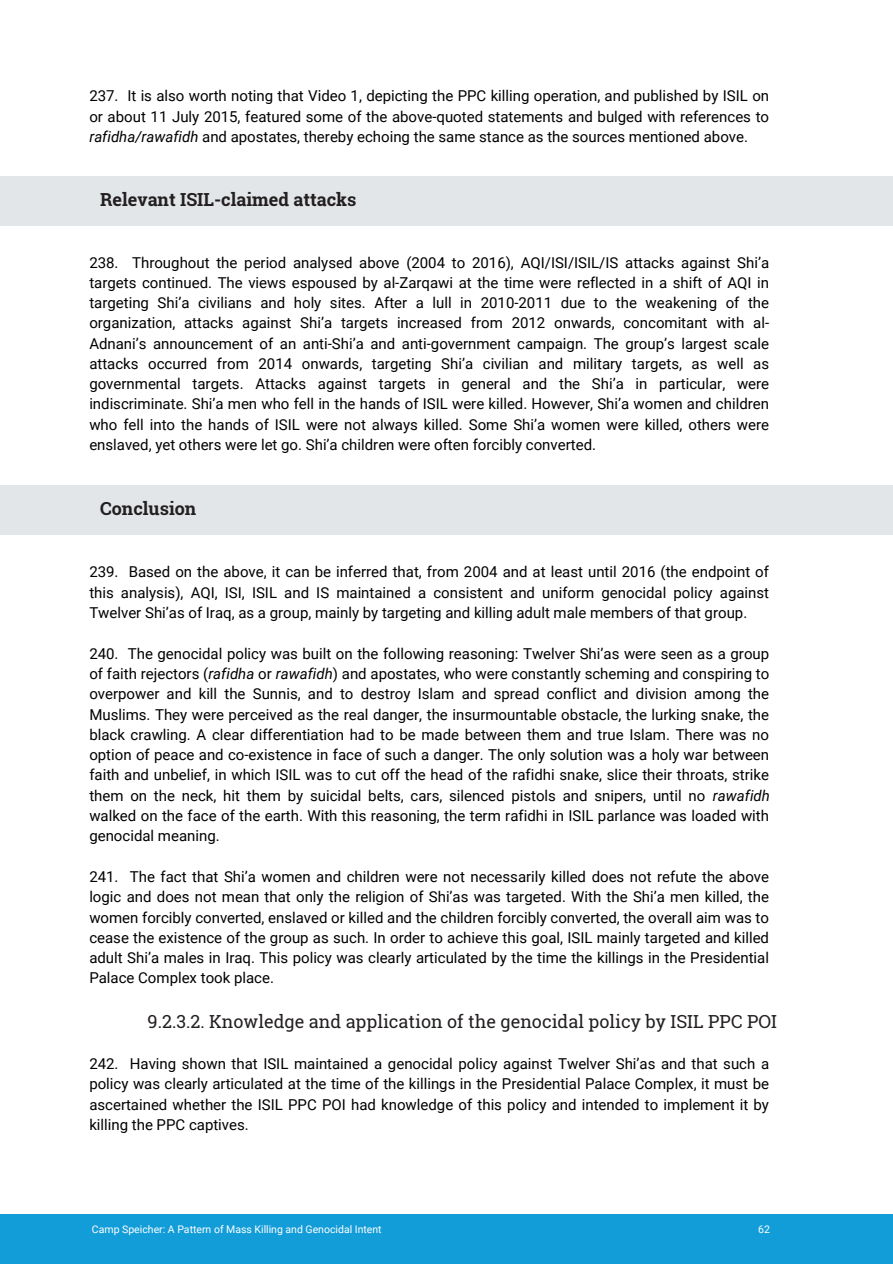
<style>
.page{position:relative;width:893px;height:1264px;background:#fff}
.page>*{position:absolute;margin:0;border:0;box-sizing:border-box;transform-origin:0 0}
.t1{font:18px "Roboto Slab";color:#231f20}
.t2{font:700 18px "Roboto Slab";color:#231f20}
.t3{font:15px/20.2px "Roboto";color:#000;text-align:justify}
.t4{font:10.5px "Roboto";color:#fff}
.s1{font-style:italic}
</style>
<div class="page">
<div style="left:0;top:1214px;width:892px;height:49px;background:#139dd8"></div>
<div style="left:0;top:177px;width:892px;height:49px;background:#e3e6e8"></div>
<div style="left:0;top:485px;width:892px;height:50px;background:#e3e6e8"></div>
<h3 class="t3" style="left:89px;top:86px;width:681px">237. It is also worth noting that Video 1, depicting the PPC killing operation, and published by ISIL on or about 11 July 2015, featured some of the above-quoted statements and bulged with references to <span class="s1">rafidha/rawafidh</span> and apostates, thereby echoing the same stance as the sources mentioned above.</h3>
<h3 class="t2" style="left:100px;top:187px;width:258px">Relevant ISIL-claimed attacks</h3>
<h1 class="t3" style="left:89px;top:252px;width:681px">238. Throughout the period analysed above (2004 to 2016), AQI/ISI/ISIL/IS attacks against Shi’a targets continued. The views espoused by al-Zarqawi at the time were reflected in a shift of AQI in targeting Shi’a civilians and holy sites. After a lull in 2010-2011 due to the weakening of the organization, attacks against Shi’a targets increased from 2012 onwards, concomitant with al-Adnani’s announcement of an anti-Shi’a and anti-government campaign. The group’s largest scale attacks occurred from 2014 onwards, targeting Shi’a civilian and military targets, as well as governmental targets. Attacks against targets in general and the Shi’a in particular, were indiscriminate. Shi’a men who fell in the hands of ISIL were killed. However, Shi’a women and children who fell into the hands of ISIL were not always killed. Some Shi’a women were killed, others were enslaved, yet others were let go. Shi’a children were often forcibly converted.</h1>
<h2 class="t2" style="left:100px;top:495px;width:98px">Conclusion</h2>
<h3 class="t3" style="left:89px;top:562px;width:681px">239. Based on the above, it can be inferred that, from 2004 and at least until 2016 (the endpoint of this analysis), AQI, ISI, ISIL and IS maintained a consistent and uniform genocidal policy against Twelver Shi’as of Iraq, as a group, mainly by targeting and killing adult male members of that group.</h3>
<h3 class="t3" style="left:89px;top:643px;width:682px">240. The genocidal policy was built on the following reasoning: Twelver Shi’as were seen as a group of faith rejectors (<span class="s1">rafidha</span> or <span class="s1">rawafidh</span>) and apostates, who were constantly scheming and conspiring to overpower and kill the Sunnis, and to destroy Islam and spread conflict and division among the Muslims. They were perceived as the real danger, the insurmountable obstacle, the lurking snake, the black crawling. A clear differentiation had to be made between them and true Islam. There was no option of peace and co‑existence in face of such a danger. The only solution was a holy war between faith and unbelief, in which ISIL was to cut off the head of the rafidhi snake, slice their throats, strike them on the neck, hit them by suicidal belts, cars, silenced pistols and snipers, until no <span class="s1">rawafidh </span>walked on the face of the earth. With this reasoning, the term rafidhi in ISIL parlance was loaded with genocidal meaning.</h3>
<h3 class="t3" style="left:89px;top:866px;width:681px">241. The fact that Shi’a women and children were not necessarily killed does not refute the above logic and does not mean that only the religion of Shi’as was targeted. With the Shi’a men killed, the women forcibly converted, enslaved or killed and the children forcibly converted, the overall aim was to cease the existence of the group as such. In order to achieve this goal, ISIL mainly targeted and killed adult Shi’a males in Iraq. This policy was clearly articulated by the time the killings in the Presidential Palace Complex took place.</h3>
<p class="t1" style="left:148px;top:1009px;width:631px">9.2.3.2. Knowledge and application of the genocidal policy by ISIL PPC POI</p>
<p class="t3" style="left:89px;top:1053px;width:681px">242. Having shown that ISIL maintained a genocidal policy against Twelver Shi’as and that such a policy was clearly articulated at the time of the killings in the Presidential Palace Complex, it must be ascertained whether the ISIL PPC POI had knowledge of this policy and intended to implement it by killing the PPC captives.</p>
<h3 class="t4" style="left:92px;top:1223px;width:291px">Camp Speicher: A Pattern of Mass Killing and Genocidal Intent</h3>
<h1 class="t4" style="left:758px;top:1223px;width:13px">62</h1>
</div>
